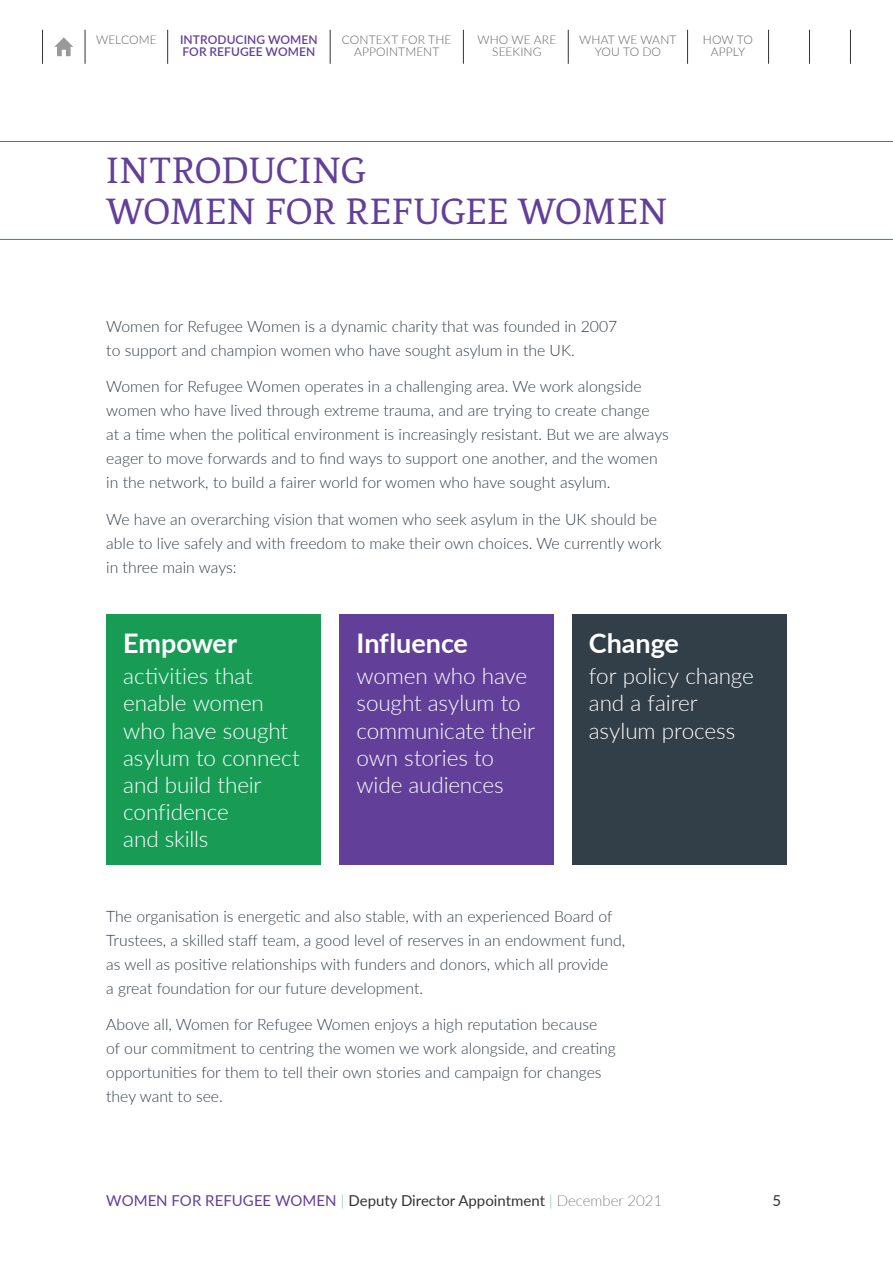
<style>
.page{position:relative;width:893px;height:1263px;background:#fff}
.page>*{position:absolute;margin:0;border:0;box-sizing:border-box;transform-origin:0 0}
.t1{font:39px/40.5px "Fenix";letter-spacing:.005em;color:#623f99}
.t2{font:700 27px "Lato";color:#fff}
.t3{font:300 22.5px/27px "Lato";letter-spacing:-.005em;color:#fff}
.t4{font:300 15.75px/24px "Lato";color:#333f48}
.t5{font:15px "Lato";color:#333}
.t6{font:300 12px/12px "Lato";letter-spacing:.01em;color:#636363;text-align:center}
.t7{font:600 12px/12px "Lato";letter-spacing:.005em;color:#623f99}
.s1{color:#623f99}
.s2{font-weight:100;color:#189c55}
.s3{font-weight:100}
</style>
<div class="page">
<hr style="left:0;top:141px;width:893px;height:1px;background:#189c55">
<hr style="left:809px;top:30px;width:1px;height:34px;background:#333">
<hr style="left:850px;top:30px;width:1px;height:34px;background:#333">
<hr style="left:768px;top:30px;width:1px;height:34px;background:#333">
<hr style="left:85px;top:30px;width:1px;height:34px;background:#333">
<hr style="left:42px;top:30px;width:1px;height:34px;background:#333">
<hr style="left:167px;top:30px;width:1px;height:34px;background:#333">
<hr style="left:330px;top:30px;width:1px;height:34px;background:#333">
<hr style="left:463px;top:30px;width:1px;height:34px;background:#333">
<hr style="left:568px;top:30px;width:1px;height:34px;background:#333">
<hr style="left:687px;top:30px;width:1px;height:34px;background:#333">
<svg style="left:54px;top:37px;width:19px;height:19px"></svg>
<hr style="left:0;top:239px;width:893px;height:1px;background:#189c55">
<div style="left:106px;top:614px;width:215px;height:251px;background:#189c55"></div>
<div style="left:339px;top:614px;width:215px;height:251px;background:#623f99"></div>
<div style="left:572px;top:614px;width:215px;height:251px;background:#333f48"></div>
<p class="t7" style="left:180px;top:33px;width:139px">INTRODUCING WOMEN<br>FOR REFUGEE WOMEN</p>
<p class="t6" style="left:96px;top:33px;width:62px">WELCOME</p>
<p class="t6" style="left:579px;top:33px;width:99px">WHAT WE WANT<br>YOU TO DO</p>
<p class="t6" style="left:342px;top:33px;width:111px">CONTEXT FOR THE<br>APPOINTMENT</p>
<p class="t6" style="left:703px;top:33px;width:52px">HOW TO<br>APPLY</p>
<p class="t6" style="left:477px;top:33px;width:80px">WHO WE ARE<br>SEEKING</p>
<h1 class="t1" style="left:106px;top:150px;width:563px">INTRODUCING<br>WOMEN FOR REFUGEE WOMEN</h1>
<p class="t4" style="left:106px;top:313px;width:512px">Women for Refugee Women is a dynamic charity that was founded in 2007 to support and champion women who have sought asylum in the UK.</p>
<p class="t4" style="left:106px;top:374px;width:564px">Women for Refugee Women operates in a challenging area. We work alongside women who have lived through extreme trauma, and are trying to create change<br>at a time when the political environment is increasingly resistant. But we are always eager to move forwards and to find ways to support one another, and the women in the network, to build a fairer world for women who have sought asylum.</p>
<p class="t4" style="left:106px;top:507px;width:557px">We have an overarching vision that women who seek asylum in the UK should be able to live safely and with freedom to make their own choices. We currently work in three main ways:</p>
<h2 class="t2" style="left:123px;top:623px;width:115px">Empower</h2>
<h3 class="t3" style="left:123px;top:662px;width:178px">activities that enable women who have sought asylum to connect and build their confidence<br>and skills</h3>
<h2 class="t2" style="left:356px;top:623px;width:113px">Influence</h2>
<h3 class="t3" style="left:356px;top:662px;width:180px">women who have sought asylum to communicate their own stories to wide audiences</h3>
<h2 class="t2" style="left:589px;top:623px;width:91px">Change</h2>
<h3 class="t3" style="left:589px;top:662px;width:166px">for policy change and a fairer asylum process</h3>
<p class="t4" style="left:106px;top:903px;width:520px">The organisation is energetic and also stable, with an experienced Board of Trustees, a skilled staff team, a good level of reserves in an endowment fund, as well as positive relationships with funders and donors, which all provide<br>a great foundation for our future development.</p>
<p class="t4" style="left:106px;top:1012px;width:511px">Above all, Women for Refugee Women enjoys a high reputation because<br>of our commitment to centring the women we work alongside, and creating opportunities for them to tell their own stories and campaign for changes they want to see.</p>
<p class="t5" style="left:106px;top:1190px;width:558px"><span class="s1">WOMEN FOR REFUGEE WOMEN</span> <span class="s2">|</span> Deputy Director Appointment <span class="s2">|</span> <span class="s3">December 2021</span></p>
<p class="t5" style="left:772px;top:1190px;width:10px">5</p>
</div>
